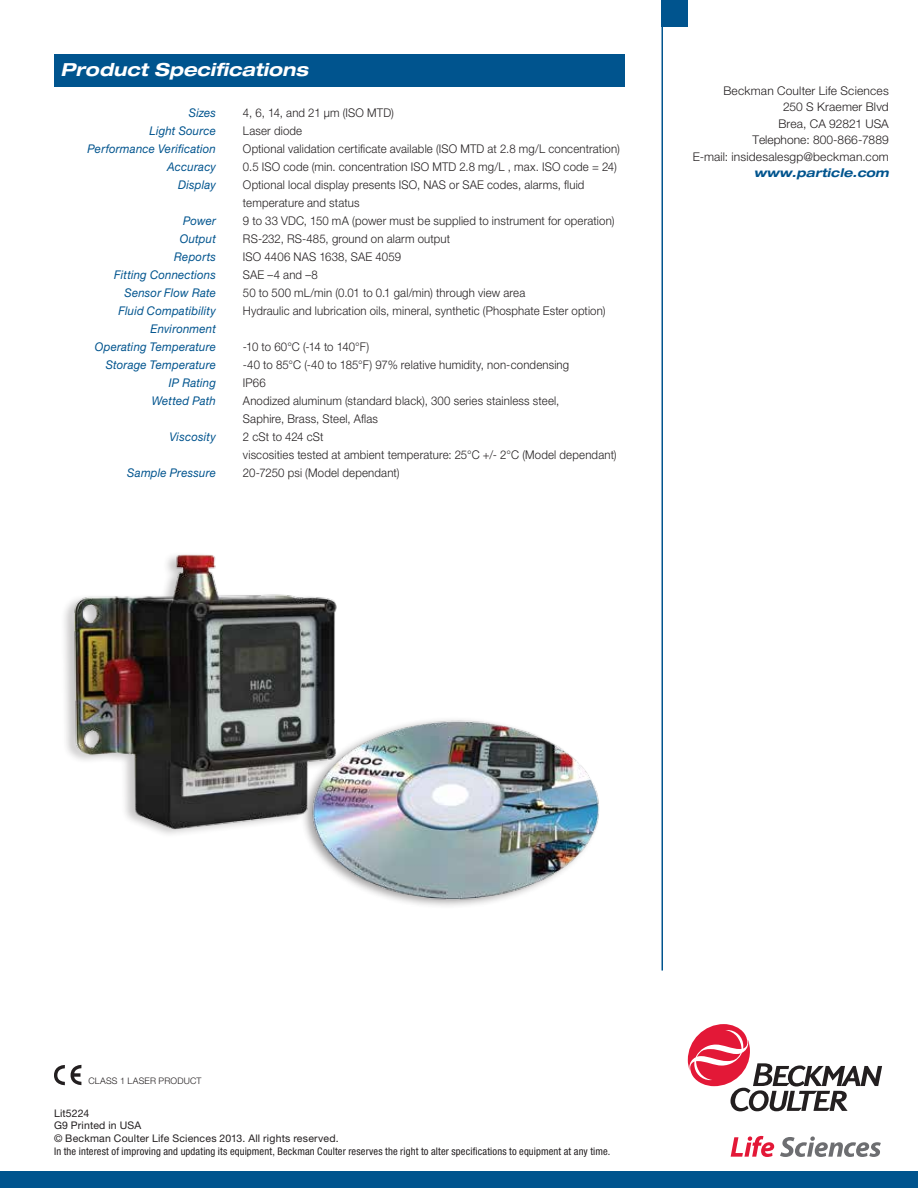
<style>
.page{position:relative;width:918px;height:1188px;background:#fff}
.page>*{position:absolute;margin:0;border:0;box-sizing:border-box;transform-origin:0 0}
.t1{font:italic 700 expanded 18px "Helvetica Neue LT Std";color:#fff}
.t2{font:300 12px/18px "Helvetica Neue LT Std";letter-spacing:.015em;color:#231f20;scale:.95 1}
.t3{font:italic 12px/18px "Helvetica Neue LT Std";letter-spacing:.015em;color:#00548e;text-align:right;scale:.95 1}
.t4{font:300 12px/16.5px "Helvetica Neue LT Std";letter-spacing:.015em;color:#231f20;text-align:right}
.t5{font:300 12px "Helvetica Neue LT Std";letter-spacing:-.01em;color:#231f20;scale:.95 1}
.t6{font:italic 700 expanded 12px "Helvetica Neue LT Std";letter-spacing:.01em;color:#00548e}
.t7{font:condensed 10.5px "Helvetica Neue LT Std";letter-spacing:.015em;color:#231f20}
.t8{font:10.5px/12.6px "Helvetica Neue LT Std";letter-spacing:.02em;color:#231f20}
.t9{font:300 9px "Helvetica Neue LT Std";letter-spacing:.02em;color:#231f20}
</style>
<div class="page">
<img style="left:309px;top:720px;width:290px;height:186px">
<div style="left:54px;top:54px;width:570px;height:33px;background:#00548e"></div>
<svg style="left:54px;top:1065px;width:27px;height:20px"></svg>
<div style="left:61px;top:551px;width:275px;height:288px;background:#231f20;opacity:.25"></div>
<img style="left:68px;top:553px;width:270px;height:277px">
<div style="left:0;top:1172px;width:918px;height:16px;background:#00548e"></div>
<hr style="left:662px;top:0;width:1px;height:971px;background:#00548e">
<div style="left:662px;top:0;width:26px;height:27px;background:#00548e"></div>
<svg style="left:688px;top:1024px;width:194px;height:87px"></svg>
<svg style="left:731px;top:1136px;width:43px;height:21px"></svg>
<svg style="left:780px;top:1136px;width:101px;height:21px"></svg>
<h1 class="t1" style="left:61px;top:58px;width:249px">Product Specifications</h1>
<p class="t3" style="left:189px;top:103px;width:30px">Sizes</p>
<p class="t2" style="left:243px;top:103px;width:160px">4, 6, 14, and 21 μm (ISO MTD)</p>
<p class="t3" style="left:150px;top:121px;width:71px">Light Source</p>
<p class="t2" style="left:243px;top:121px;width:64px">Laser diode</p>
<p class="t3" style="left:88px;top:139px;width:137px">Performance Verification</p>
<p class="t2" style="left:243px;top:139px;width:398px">Optional validation certificate available (ISO MTD at 2.8 mg/L concentration)</p>
<p class="t3" style="left:167px;top:157px;width:53px">Accuracy</p>
<p class="t2" style="left:243px;top:157px;width:395px">0.5 ISO code (min. concentration ISO MTD 2.8 mg/L , max. ISO code = 24)</p>
<p class="t3" style="left:178px;top:175px;width:41px">Display</p>
<p class="t2" style="left:243px;top:175px;width:361px">Optional local display presents ISO, NAS or SAE codes, alarms, fluid temperature and status</p>
<p class="t3" style="left:183px;top:211px;width:36px">Power</p>
<p class="t2" style="left:243px;top:211px;width:392px">9 to 33 VDC, 150 mA (power must be supplied to instrument for operation)</p>
<p class="t3" style="left:180px;top:229px;width:40px">Output</p>
<p class="t2" style="left:243px;top:229px;width:220px">RS-232, RS-485, ground on alarm output</p>
<p class="t3" style="left:174px;top:247px;width:45px">Reports</p>
<p class="t2" style="left:243px;top:247px;width:168px">ISO 4406 NAS 1638, SAE 4059</p>
<p class="t3" style="left:114px;top:265px;width:109px">Fitting Connections</p>
<p class="t2" style="left:243px;top:265px;width:80px">SAE –4 and –8</p>
<p class="t3" style="left:124px;top:283px;width:98px">Sensor Flow Rate</p>
<p class="t2" style="left:243px;top:283px;width:299px">50 to 500 mL/min (0.01 to 0.1 gal/min) through view area</p>
<p class="t3" style="left:118px;top:301px;width:104px">Fluid Compatibility</p>
<p class="t2" style="left:243px;top:301px;width:383px">Hydraulic and lubrication oils, mineral, synthetic (Phosphate Ester option)</p>
<p class="t3" style="left:95px;top:319px;width:129px">Environment<br>Operating Temperature</p>
<p class="t5" style="left:243px;top:339px;width:134px">-10 to 60°C (-14 to 140°F)</p>
<p class="t3" style="left:106px;top:355px;width:118px">Storage Temperature</p>
<p class="t2" style="left:243px;top:355px;width:345px">-40 to 85°C (-40 to 185°F) 97% relative humidity, non-condensing</p>
<p class="t3" style="left:169px;top:373px;width:51px">IP Rating</p>
<p class="t2" style="left:243px;top:373px;width:26px">IP66</p>
<p class="t3" style="left:152px;top:391px;width:69px">Wetted Path</p>
<p class="t2" style="left:243px;top:391px;width:335px">Anodized aluminum (standard black), 300 series stainless steel,<br>Saphire, Brass, Steel, Aflas</p>
<p class="t3" style="left:169px;top:427px;width:50px">Viscosity</p>
<p class="t2" style="left:243px;top:427px;width:395px">2 cSt to 424 cSt<br>viscosities tested at ambient temperature: 25°C +/- 2°C (Model dependant)</p>
<p class="t3" style="left:127px;top:463px;width:95px">Sample Pressure</p>
<p class="t2" style="left:243px;top:463px;width:166px">20-7250 psi (Model dependant)</p>
<p class="t4" style="left:693px;top:82px;width:198px">Beckman Coulter Life Sciences<br>250 S Kraemer Blvd<br>Brea, CA 92821 USA<br>Telephone: 800-866-7889<br>E-mail: insidesalesgp@beckman.com</p>
<p class="t6" style="left:754px;top:166px;width:136px">www.particle.com</p>
<p class="t9" style="left:88px;top:1075px;width:115px">CLASS 1 LASER PRODUCT</p>
<p class="t8" style="left:54px;top:1107px;width:286px">Lit5224<br>G9 Printed in USA<br>© Beckman Coulter Life Sciences 2013. All rights reserved.</p>
<p class="t7" style="left:54px;top:1145px;width:558px">In the interest of improving and updating its equipment, Beckman Coulter reserves the right to alter specifications to equipment at any time.</p>
</div>
